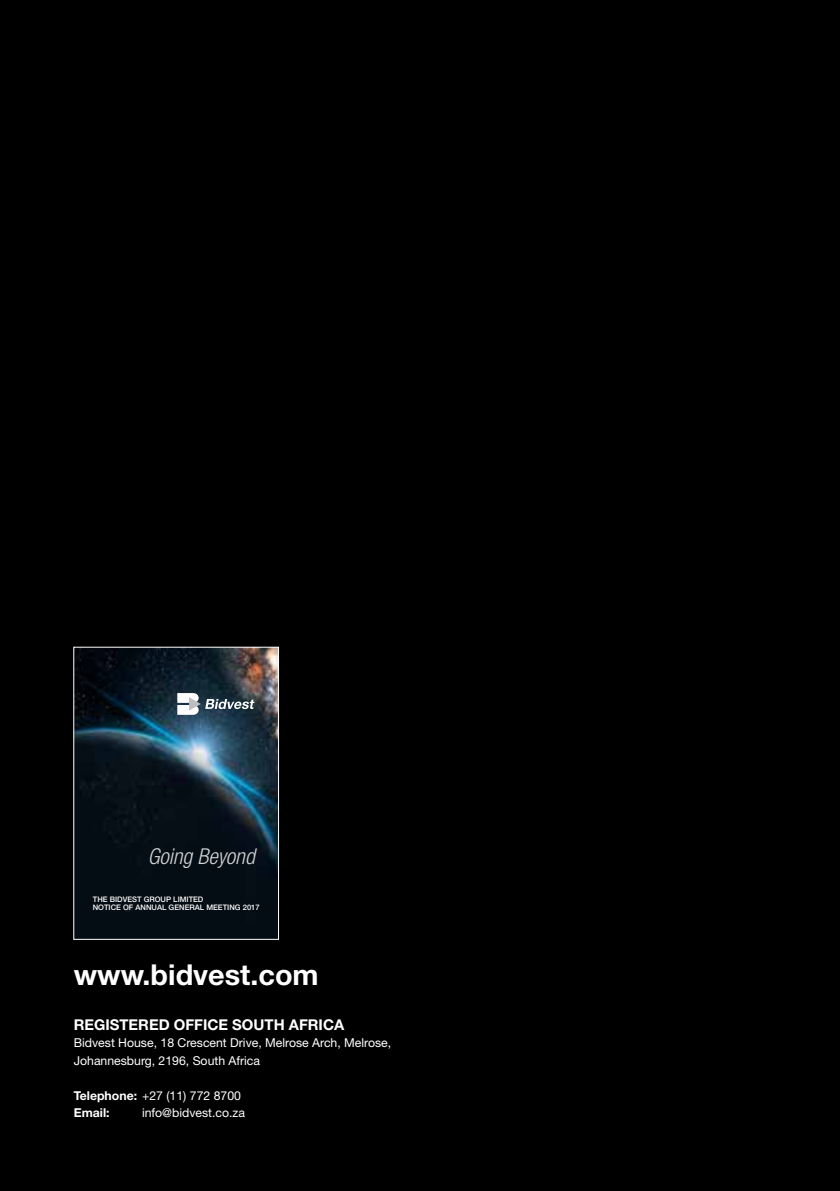
<style>
.page{position:relative;width:840px;height:1191px;background:#fff}
.page>*{position:absolute;margin:0;border:0;box-sizing:border-box;transform-origin:0 0}
.t1{font:700 28.8px "Helvetica Neue LT Std";color:#fff}
.t2{font:italic 300 condensed 21.8px "Helvetica Neue LT Std";color:#d1d3d4}
.t3{font:700 14.8px "Helvetica Neue LT Std";color:#fff}
.t4{font:12.2px/17.6px "Helvetica Neue LT Std";color:#fff}
.t5{font:700 12.2px/17.6px "Helvetica Neue LT Std";color:#fff}
.t6{font:500 7.6px/8px "Helvetica Neue LT Std";color:#fff}
.s1{font-weight:400}
</style>
<div class="page">
<div style="left:0;top:0;width:839px;height:1191px;background:#000"></div>
<img style="left:75px;top:649px;width:202px;height:288px">
<div style="left:73px;top:647px;width:206px;height:292px;border:1px solid #fff"></div>
<svg style="left:177px;top:693px;width:77px;height:22px;background:#707e86"></svg>
<h2 class="t2" style="left:148px;top:844px;width:108px">Going Beyond</h2>
<p class="t6" style="left:93px;top:895px;width:168px">THE BIDVEST GROUP LIMITED<br>NOTICE OF ANNUAL GENERAL MEETING 2017</p>
<h1 class="t1" style="left:74px;top:956px;width:246px">www.bidvest.com</h1>
<p class="t3" style="left:74px;top:1015px;width:272px">REGISTERED OFFICE SOUTH AFRICA</p>
<p class="t4" style="left:74px;top:1034px;width:319px">Bidvest House, 18 Crescent Drive, Melrose Arch, Melrose,<br>Johannesburg, 2196, South Africa</p>
<p class="t5" style="left:74px;top:1086px;width:169px">Telephone: <span class="s1">+27 (11) 772 8700<br></span>Email:</p>
<p class="t4" style="left:142px;top:1104px;width:104px">info@bidvest.co.za</p>
</div>
